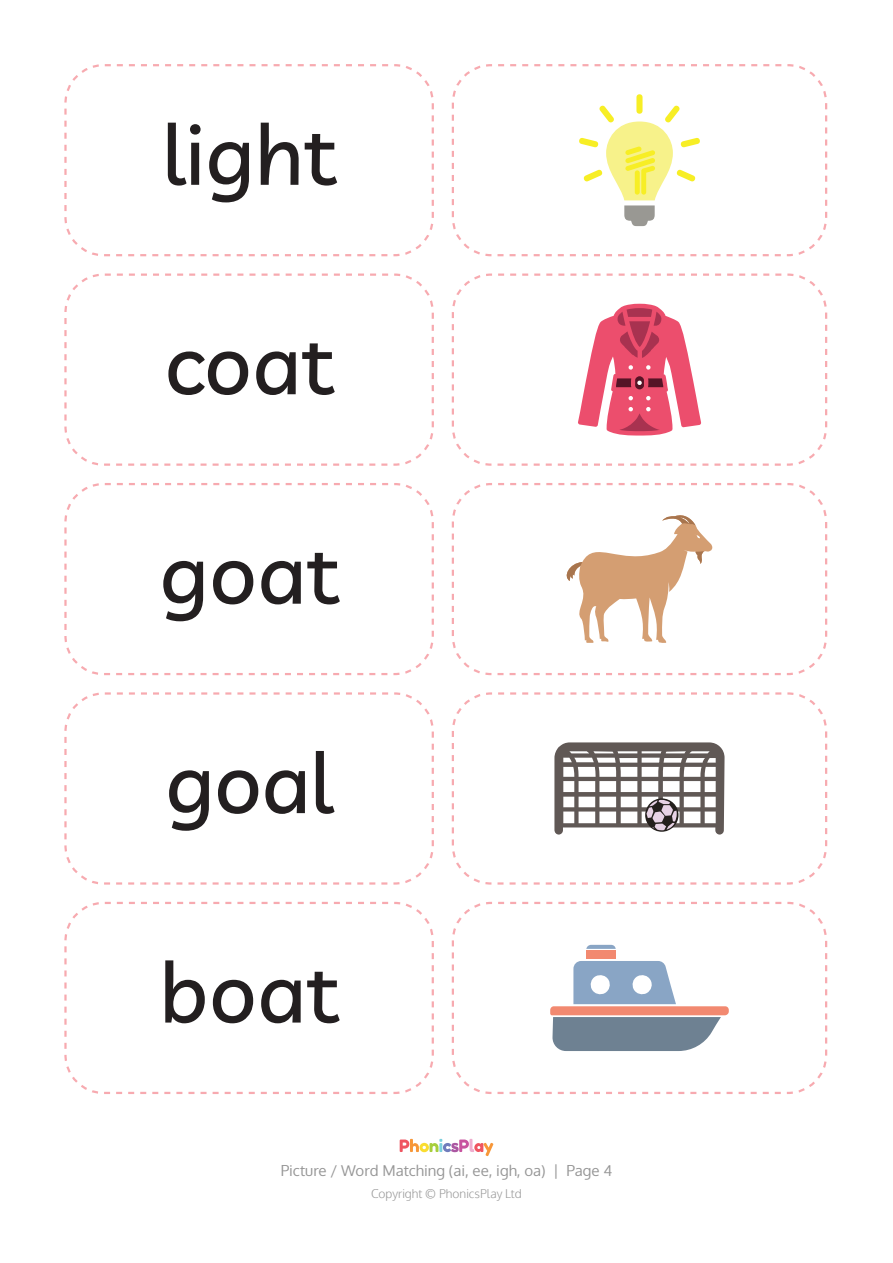
<style>
.page{position:relative;width:893px;height:1263px;background:#fff}
.page>*{position:absolute;margin:0;border:0;box-sizing:border-box;transform-origin:0 0}
.t1{font:500 84px "Livvic";color:#231f20}
.t2{font:15px "Oxygen";color:#969696}
.t3{font:300 12px "Oxygen";color:#969696}
</style>
<div class="page">
<svg style="left:400px;top:1139px;width:93px;height:17px"></svg>
<div style="left:64px;top:273px;width:370px;height:193px;border:2px dashed #f05661;border-radius:38px"></div>
<div style="left:452px;top:273px;width:375px;height:193px;border:2px dashed #f05661;border-radius:38px"></div>
<div style="left:64px;top:483px;width:370px;height:192px;border:2px dashed #f05661;border-radius:38px"></div>
<div style="left:452px;top:483px;width:375px;height:192px;border:2px dashed #f05661;border-radius:38px"></div>
<div style="left:64px;top:692px;width:370px;height:193px;border:2px dashed #f05661;border-radius:38px"></div>
<div style="left:452px;top:692px;width:375px;height:193px;border:2px dashed #f05661;border-radius:38px"></div>
<div style="left:64px;top:64px;width:370px;height:192px;border:2px dashed #f05661;border-radius:38px"></div>
<div style="left:452px;top:64px;width:375px;height:192px;border:2px dashed #f05661;border-radius:38px"></div>
<div style="left:64px;top:902px;width:370px;height:192px;border:2px dashed #f05661;border-radius:38px"></div>
<div style="left:452px;top:902px;width:375px;height:192px;border:2px dashed #f05661;border-radius:38px"></div>
<div style="left:636px;top:94px;width:6px;height:20px;background:#f7ee25;border-radius:3px"></div>
<svg style="left:579px;top:105px;width:121px;height:121px"></svg>
<svg style="left:578px;top:304px;width:123px;height:131px"></svg>
<svg style="left:566px;top:515px;width:147px;height:128px"></svg>
<svg style="left:554px;top:742px;width:170px;height:92px"></svg>
<svg style="left:550px;top:961px;width:179px;height:90px"></svg>
<svg style="left:586px;top:945px;width:30px;height:4px"></svg>
<div style="left:586px;top:950px;width:30px;height:9px;background:#f28970"></div>
<h1 class="t1" style="left:162px;top:92px;width:176px">light</h1>
<h1 class="t1" style="left:164px;top:301px;width:171px">coat</h1>
<h1 class="t1" style="left:159px;top:511px;width:181px">goat</h1>
<h1 class="t1" style="left:165px;top:720px;width:170px">goal</h1>
<h1 class="t1" style="left:159px;top:930px;width:181px">boat</h1>
<p class="t2" style="left:281px;top:1160px;width:333px">Picture / Word Matching (ai, ee, igh, oa) | Page 4</p>
<p class="t3" style="left:371px;top:1186px;width:152px">Copyright © PhonicsPlay Ltd</p>
</div>
